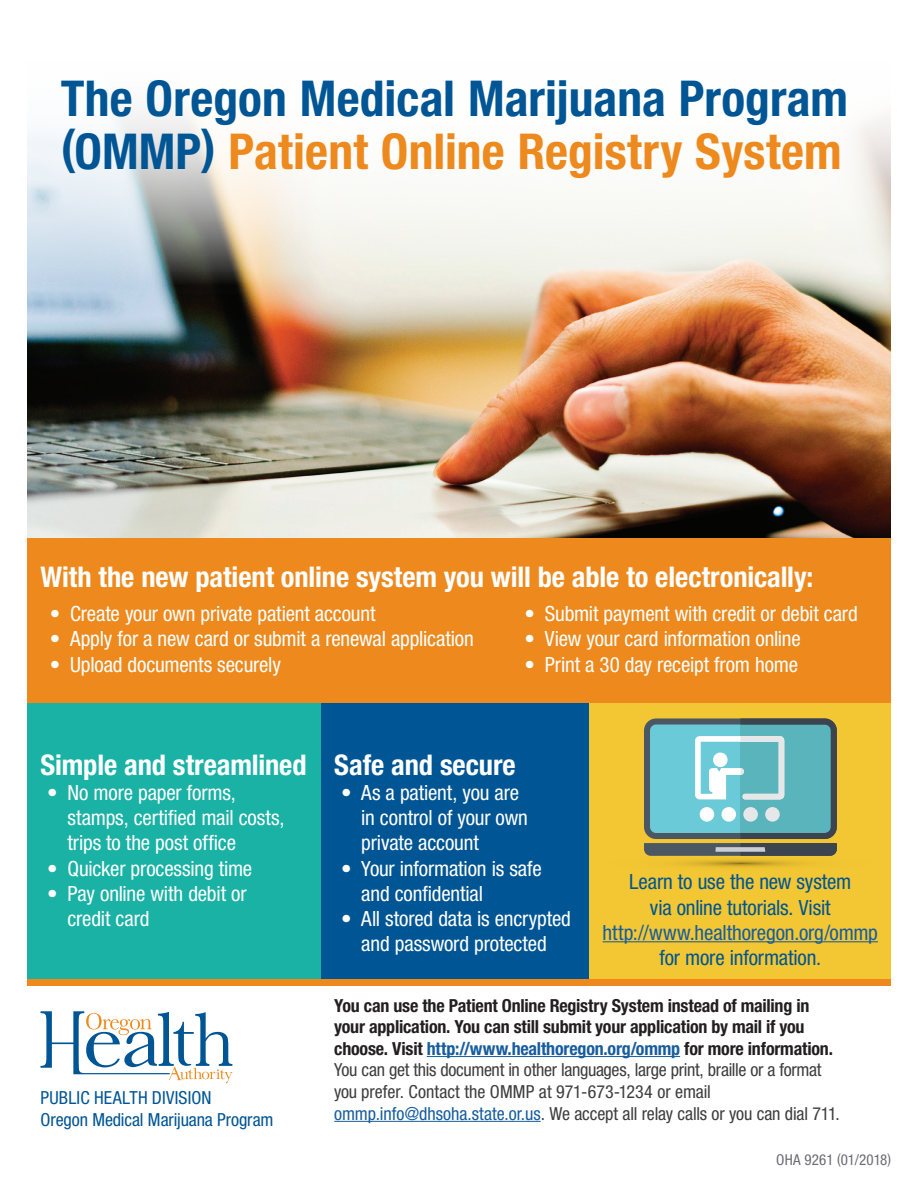
<style>
.page{position:relative;width:918px;height:1188px;background:#fff}
.page>*{position:absolute;margin:0;border:0;box-sizing:border-box;transform-origin:0 0}
.t1{font:700 condensed 49.5px/52.5px "Helvetica Neue LT Std";color:#005594}
.t2{font:700 condensed 28.5px "Helvetica Neue LT Std";letter-spacing:-.005em;color:#fff}
.bullets{font:condensed 21px/25.2px "Helvetica Neue LT Std";letter-spacing:-.005em;color:#fff}
.t3{font:condensed 21px/25.2px "Helvetica Neue LT Std";letter-spacing:-.005em;color:#005594;text-align:center}
.t4{font:condensed 18px/21.6px "Helvetica Neue LT Std";letter-spacing:-.01em;color:#3e3e3f}
.t5{font:condensed 18px "Helvetica Neue LT Std";color:#005594}
.t6{font:condensed 15px "Helvetica Neue LT Std";letter-spacing:.01em;color:#6c6d70}
.s1{color:#ed891d}
.s2{color:#175d9e}
.s3{font-weight:700;color:#231f20}
.s4{font-weight:700;color:#175d9e}
</style>
<div class="page">
<img style="left:27px;top:294px;width:864px;height:244px">
<svg style="left:27px;top:114px;width:864px;height:180px"></svg>
<div style="left:27px;top:538px;width:864px;height:448px;background:#ed891d"></div>
<div style="left:27px;top:704px;width:313px;height:275px;background:#19b2a4"></div>
<div style="left:321px;top:704px;width:357px;height:275px;background:#005594"></div>
<div style="left:590px;top:704px;width:301px;height:275px;background:#f2c733"></div>
<hr style="left:603px;top:941px;width:275px;height:1px;background:#175d9e">
<svg style="left:40px;top:1011px;width:193px;height:72px"></svg>
<hr style="left:427px;top:1056px;width:253px;height:1px;background:#175d9e">
<hr style="left:334px;top:1121px;width:207px;height:1px;background:#175d9e">
<svg style="left:644px;top:718px;width:193px;height:149px;background:#7aada6"></svg>
<p class="t1" style="left:61px;top:72px;width:789px">The Oregon Medical Marijuana Program (OMMP) <span class="s1">Patient Online Registry System</span></p>
<p class="t2" style="left:40px;top:559px;width:774px">With the new patient online system you will be able to electronically:</p>
<p class="bullets" style="left:50px;top:601px;width:327px">• Create your own private patient account</p>
<p class="bullets" style="left:50px;top:626px;width:426px">• Apply for a new card or submit a renewal application</p>
<p class="bullets" style="left:50px;top:651px;width:233px">• Upload documents securely</p>
<p class="bullets" style="left:525px;top:601px;width:335px">• Submit payment with credit or debit card</p>
<p class="bullets" style="left:525px;top:626px;width:278px">• View your card information online</p>
<p class="bullets" style="left:525px;top:651px;width:275px">• Print a 30 day receipt from home</p>
<p class="t2" style="left:40px;top:747px;width:268px">Simple and streamlined</p>
<p class="bullets" style="left:68px;top:780px;width:219px;text-indent:-20px">• No more paper forms, stamps, certified mail costs, trips to the post office</p>
<p class="bullets" style="left:47px;top:855px;width:207px">• Quicker processing time</p>
<p class="bullets" style="left:68px;top:881px;width:181px;text-indent:-20px">• Pay online with debit or credit card</p>
<p class="t5" style="left:40px;top:1087px;width:173px">PUBLIC HEALTH DIVISION</p>
<p class="t5" style="left:40px;top:1109px;width:235px">Oregon Medical Marijuana Program</p>
<p class="t2" style="left:334px;top:747px;width:183px">Safe and secure</p>
<p class="bullets" style="left:361px;top:780px;width:168px;text-indent:-20px">• As a patient, you are in control of your own private account</p>
<p class="bullets" style="left:361px;top:855px;width:182px;text-indent:-20px">• Your information is safe and confidential</p>
<p class="bullets" style="left:341px;top:906px;width:232px;text-align:center">• All stored data is encrypted and password protected</p>
<p class="t3" style="left:603px;top:869px;width:277px">Learn to use the new system<br>via online tutorials. Visit <span class="s2">http://www.healthoregon.org/ommp </span>for more information.</p>
<p class="t4" style="left:334px;top:994px;width:507px"><span class="s3">You can use the Patient Online Registry System instead of mailing in your application. You can still submit your application by mail if you choose. Visit</span> <span class="s4">http://www.healthoregon.org/ommp</span> <span class="s3">for more information.<br></span>You can get this document in other languages, large print, braille or a format you prefer. Contact the OMMP at 971-673-1234 or email <span class="s2">ommp.info@dhsoha.state.or.us</span>. We accept all relay calls or you can dial 711.</p>
<p class="t6" style="left:776px;top:1151px;width:116px">OHA 9261 (01/2018)</p>
</div>
